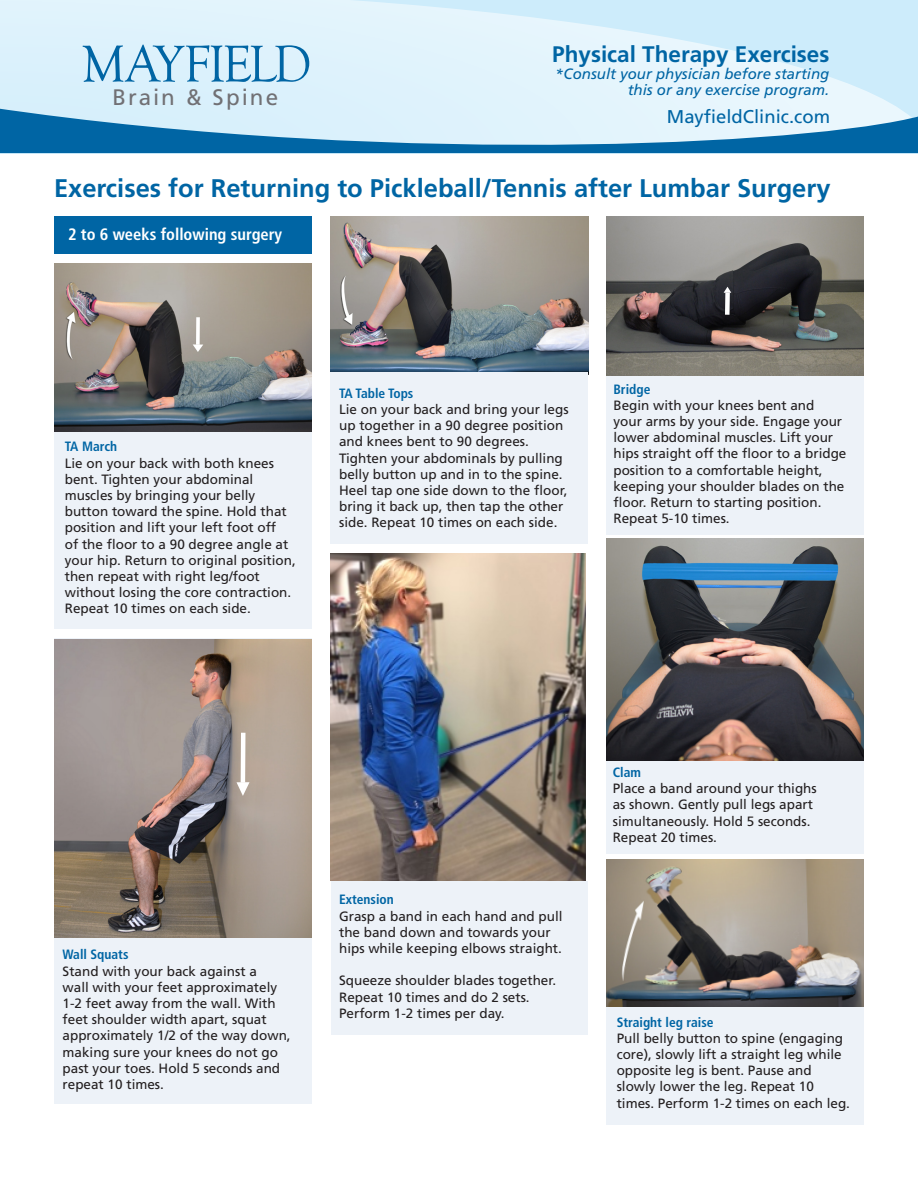
<style>
.page{position:relative;width:918px;height:1188px;background:#fff}
.page>*{position:absolute;margin:0;border:0;box-sizing:border-box;transform-origin:0 0}
.t1{font:700 25.5px "Frutiger LT Std";color:#0065a4}
.t2{font:700 22.5px "Frutiger LT Std";color:#0065a4}
.t3{font:22.5px "Frutiger LT Std";letter-spacing:.09em;color:#717074}
.t4{font:18.45px "Frutiger LT Std";color:#0065a4}
.t5{font:700 condensed 16.5px "Frutiger LT Std";color:#fff}
.t6{font:italic 15px/16.5px "Frutiger LT Std";color:#0065a4;text-align:right}
.t7{font:13.5px/16.2px "Frutiger LT Std";color:#231f20}
.t8{font:700 condensed 13.5px "Frutiger LT Std";color:#0065a4}
</style>
<div class="page">
<svg style="left:0;top:0;width:918px;height:107px;background:#dcf1fb"></svg>
<svg style="left:83px;top:45px;width:226px;height:37px;background:#a3cde5"></svg>
<svg style="left:0;top:107px;width:918px;height:46px;background:#86bad8"></svg>
<img style="left:54px;top:263px;width:258px;height:169px">
<svg style="left:196px;top:317px;width:4px;height:27px"></svg>
<svg style="left:193px;top:344px;width:10px;height:8px"></svg>
<div style="left:54px;top:638px;width:258px;height:466px;background:#edf2f8"></div>
<img style="left:54px;top:639px;width:258px;height:299px">
<div style="left:241px;top:733px;width:5px;height:50px;background:#fff"></div>
<svg style="left:237px;top:782px;width:13px;height:14px"></svg>
<div style="left:606px;top:761px;width:258px;height:93px;background:#edf2f8"></div>
<img style="left:330px;top:216px;width:258px;height:157px">
<div style="left:330px;top:373px;width:258px;height:171px;background:#edf2f8"></div>
<div style="left:54px;top:432px;width:258px;height:197px;background:#edf2f8"></div>
<div style="left:54px;top:216px;width:258px;height:38px;background:#0065a4"></div>
<div style="left:331px;top:881px;width:257px;height:154px;background:#edf2f8"></div>
<img style="left:330px;top:554px;width:255px;height:327px">
<img style="left:606px;top:216px;width:257px;height:160px">
<div style="left:725px;top:293px;width:5px;height:22px;background:#fff"></div>
<svg style="left:724px;top:287px;width:7px;height:6px"></svg>
<div style="left:606px;top:376px;width:258px;height:159px;background:#edf2f8"></div>
<img style="left:606px;top:539px;width:257px;height:221px">
<div style="left:606px;top:1007px;width:258px;height:118px;background:#edf2f8"></div>
<img style="left:607px;top:860px;width:257px;height:147px">
<p class="t3" style="left:113px;top:84px;width:167px">Brain &amp; Spine</p>
<p class="t2" style="left:552px;top:41px;width:279px">Physical Therapy Exercises</p>
<p class="t6" style="left:555px;top:65px;width:276px">*Consult your physician before starting this or any exercise program.</p>
<p class="t4" style="left:667px;top:106px;width:165px">MayfieldClinic.com</p>
<p class="t1" style="left:54px;top:173px;width:778px">Exercises for Returning to Pickleball/Tennis after Lumbar Surgery</p>
<p class="t5" style="left:68px;top:225px;width:216px">2 to 6 weeks following surgery</p>
<p class="t8" style="left:65px;top:439px;width:54px">TA March</p>
<p class="t7" style="left:65px;top:455px;width:233px">Lie on your back with both knees bent. Tighten your abdominal muscles by bringing your belly button toward the spine. Hold that position and lift your left foot off<br>of the floor to a 90 degree angle at your hip. Return to original position, then repeat with right leg/foot without losing the core contraction.<br>Repeat 10 times on each side.</p>
<p class="t8" style="left:339px;top:385px;width:76px">TA Table Tops</p>
<p class="t7" style="left:339px;top:401px;width:231px">Lie on your back and bring your legs up together in a 90 degree position and knees bent to 90 degrees.<br>Tighten your abdominals by pulling belly button up and in to the spine.<br>Heel tap one side down to the floor, bring it back up, then tap the other side. Repeat 10 times on each side.</p>
<p class="t8" style="left:613px;top:381px;width:39px">Bridge</p>
<p class="t7" style="left:613px;top:397px;width:235px">Begin with your knees bent and<br>your arms by your side. Engage your lower abdominal muscles. Lift your hips straight off the floor to a bridge position to a comfortable height, keeping your shoulder blades on the floor. Return to starting position.<br>Repeat 5-10 times.</p>
<p class="t8" style="left:63px;top:947px;width:67px">Wall Squats</p>
<p class="t7" style="left:63px;top:963px;width:230px">Stand with your back against a<br>wall with your feet approximately<br>1-2 feet away from the wall. With feet shoulder width apart, squat approximately 1/2 of the way down, making sure your knees do not go past your toes. Hold 5 seconds and repeat 10 times.</p>
<p class="t8" style="left:339px;top:892px;width:56px">Extension</p>
<p class="t7" style="left:339px;top:908px;width:225px">Grasp a band in each hand and pull the band down and towards your hips while keeping elbows straight.</p>
<p class="t7" style="left:339px;top:973px;width:219px">Squeeze shoulder blades together.<br>Repeat 10 times and do 2 sets.<br>Perform 1-2 times per day.</p>
<p class="t8" style="left:613px;top:764px;width:30px">Clam</p>
<p class="t7" style="left:613px;top:780px;width:206px">Place a band around your thighs as shown. Gently pull legs apart simultaneously. Hold 5 seconds.<br>Repeat 20 times.</p>
<p class="t8" style="left:617px;top:1014px;width:99px">Straight leg raise</p>
<p class="t7" style="left:617px;top:1030px;width:235px">Pull belly button to spine (engaging core), slowly lift a straight leg while opposite leg is bent. Pause and slowly lower the leg. Repeat 10 times. Perform 1-2 times on each leg.</p>
</div>
